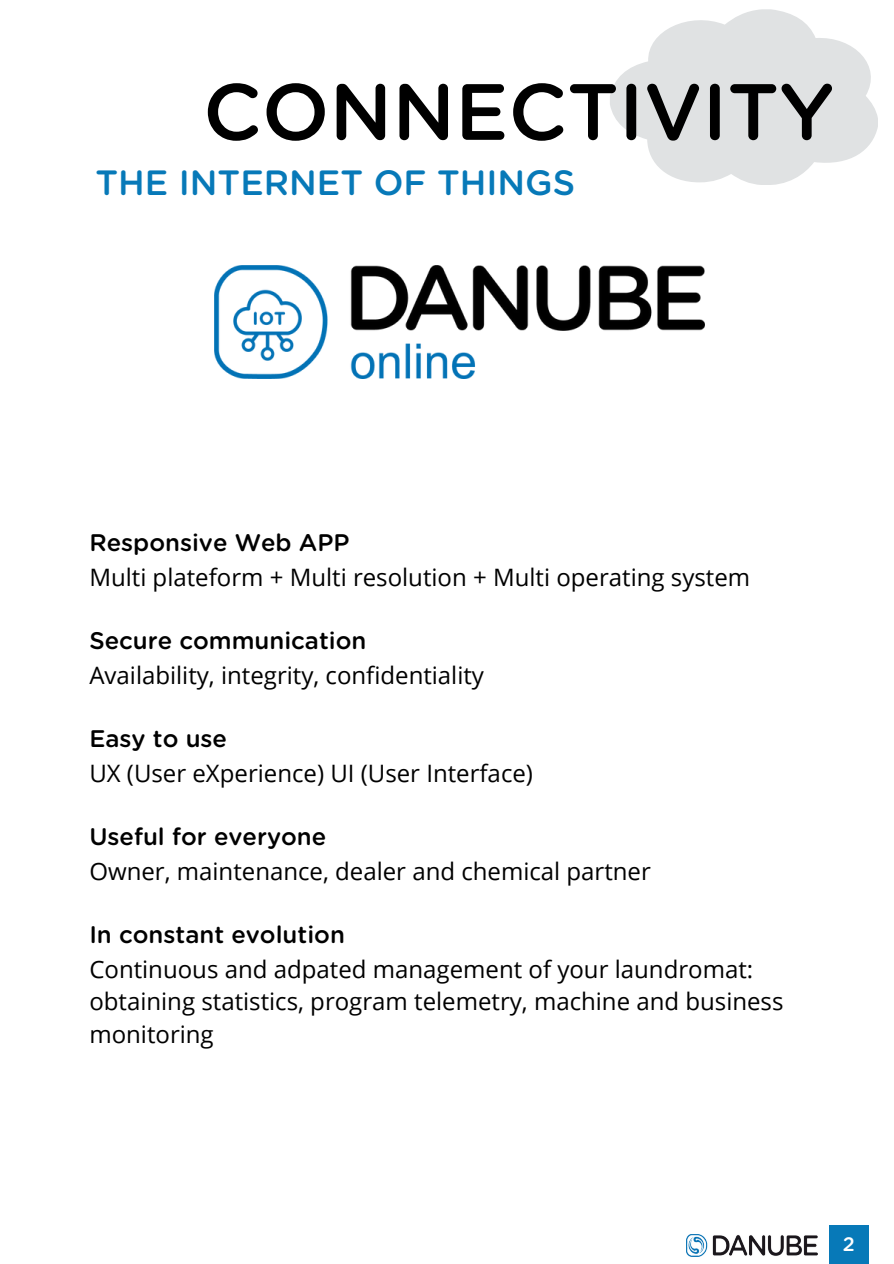
<style>
.page{position:relative;width:894px;height:1264px;background:#fff}
.page>*{position:absolute;margin:0;border:0;box-sizing:border-box;transform-origin:0 0}
.t1{font:500 79.5px "Gotham Rounded";color:#000}
.t2{font:500 35.1px "Gotham Rounded";color:#0779b8}
.t3{font:24px/32.7px "Open Sans";color:#000}
.t4{font:500 24px "Gotham Rounded";color:#000}
.t5{font:500 19.5px "Gotham Rounded";color:#fff}
</style>
<div class="page">
<div style="left:828px;top:1225px;width:40px;height:38px;background:#0779b8"></div>
<img style="left:686px;top:1234px;width:130px;height:21px">
<svg style="left:610px;top:9px;width:267px;height:176px;fill:#e0e2e3"></svg>
<img style="left:214px;top:266px;width:490px;height:112px">
<h2 class="t1" style="left:203px;top:76px;width:632px">CONNECTIVITY</h2>
<p class="t2" style="left:95px;top:167px;width:481px">THE INTERNET OF THINGS</p>
<p class="t4" style="left:89px;top:532px;width:262px">Responsive Web APP</p>
<p class="t3" style="left:89px;top:560px;width:662px">Multi plateform + Multi resolution + Multi operating system</p>
<p class="t4" style="left:89px;top:629px;width:278px">Secure communication</p>
<p class="t3" style="left:89px;top:658px;width:396px">Availability, integrity, confidentiality</p>
<p class="t4" style="left:89px;top:727px;width:139px">Easy to use</p>
<p class="t3" style="left:89px;top:756px;width:445px">UX (User eXperience) UI (User Interface)</p>
<p class="t4" style="left:89px;top:825px;width:238px">Useful for everyone</p>
<p class="t3" style="left:89px;top:854px;width:563px">Owner, maintenance, dealer and chemical partner</p>
<p class="t4" style="left:89px;top:923px;width:257px">In constant evolution</p>
<p class="t3" style="left:89px;top:951px;width:695px">Continuous and adpated management of your laundromat: obtaining statistics, program telemetry, machine and business monitoring</p>
<h1 class="t5" style="left:842px;top:1235px;width:13px">2</h1>
</div>
